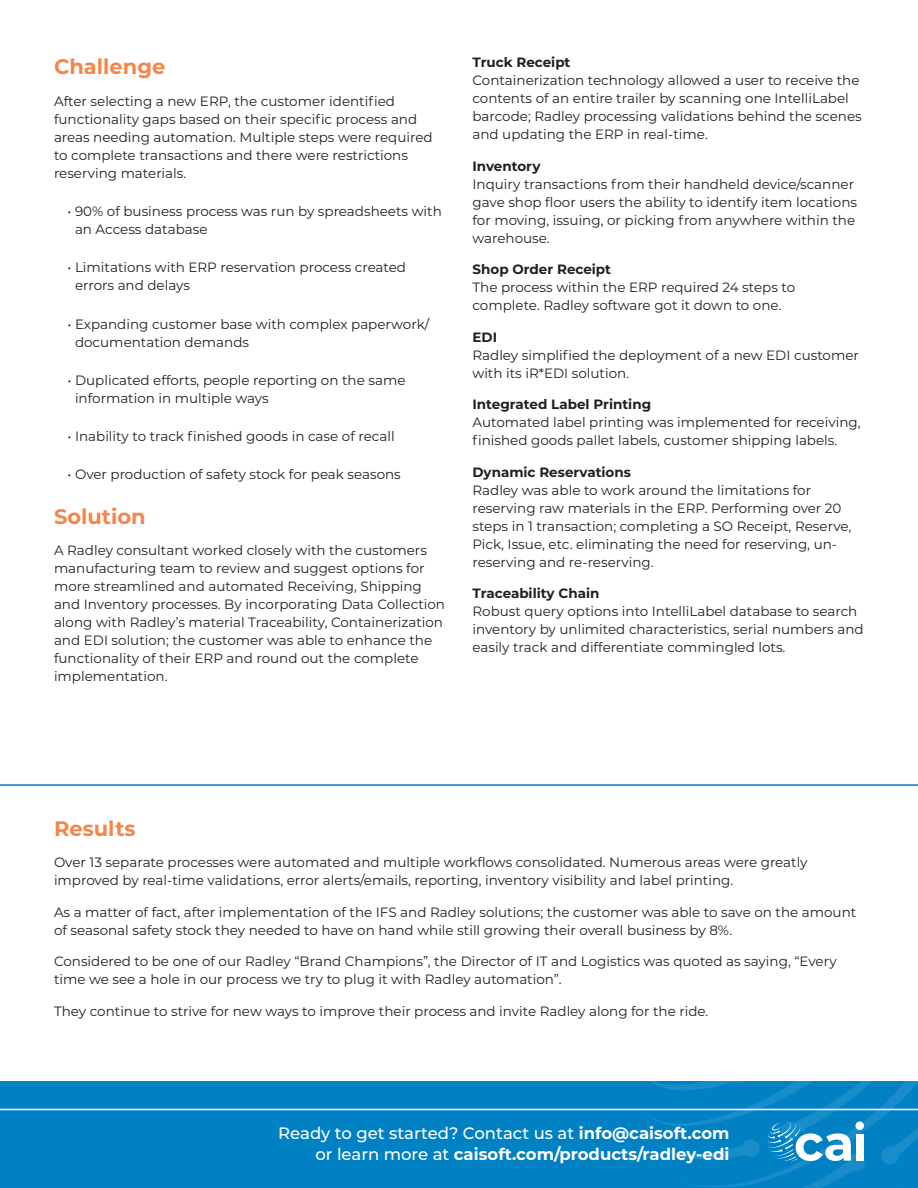
<style>
.page{position:relative;width:918px;height:1188px;background:#fff}
.page>*{position:absolute;margin:0;border:0;box-sizing:border-box;transform-origin:0 0}
.Headers_-_Orange{font:700 21px "Montserrat";color:#f58649}
.Headers_-_Orange-2{font:700 16.5px/20.7px "Montserrat";color:#fff;text-align:right}
.Body_Copy_-_Black{font:13.5px/18px "Montserrat";color:#231f20}
.Body_Copy_-_Black-2{font:700 13.5px "Montserrat";color:#231f20}
.s1{font-weight:500}
</style>
<div class="page">
<div style="left:0;top:1081px;width:918px;height:107px;background:#0081c4"></div>
<svg style="left:637px;top:1081px;width:281px;height:107px"></svg>
<div style="left:856px;top:1134px;width:8px;height:27px;background:#fff"></div>
<div style="left:855px;top:1121px;width:9px;height:9px;background:#fff;border-radius:50%"></div>
<hr style="left:0;top:1109px;width:918px;height:1px;background:#fff">
<hr style="left:0;top:784px;width:918px;height:2px;background:#0081c4">
<p class="Headers_-_Orange" style="left:54px;top:52px;width:113px">Challenge</p>
<p class="Body_Copy_-_Black" style="left:54px;top:92px;width:380px">After selecting a new ERP, the customer identified functionality gaps based on their specific process and areas needing automation. Multiple steps were required to complete transactions and there were restrictions reserving materials.</p>
<p class="Body_Copy_-_Black" style="left:75px;top:202px;width:368px;text-indent:-8px">• 90% of business process was run by spreadsheets with an Access database</p>
<p class="Body_Copy_-_Black" style="left:75px;top:258px;width:333px;text-indent:-8px">• Limitations with ERP reservation process created errors and delays</p>
<p class="Body_Copy_-_Black" style="left:75px;top:314px;width:356px;text-indent:-8px">• Expanding customer base with complex paperwork/ documentation demands</p>
<p class="Body_Copy_-_Black" style="left:75px;top:371px;width:332px;text-indent:-8px">• Duplicated efforts, people reporting on the same information in multiple ways</p>
<p class="Body_Copy_-_Black" style="left:68px;top:427px;width:329px">• Inability to track finished goods in case of recall</p>
<p class="Body_Copy_-_Black" style="left:68px;top:465px;width:335px">• Over production of safety stock for peak seasons</p>
<p class="Headers_-_Orange" style="left:54px;top:501px;width:93px">Solution</p>
<p class="Body_Copy_-_Black" style="left:54px;top:541px;width:393px">A Radley consultant worked closely with the customers manufacturing team to review and suggest options for more streamlined and automated Receiving, Shipping and Inventory processes. By incorporating Data Collection along with Radley’s material Traceability, Containerization and EDI solution; the customer was able to enhance the functionality of their ERP and round out the complete implementation.</p>
<p class="Body_Copy_-_Black-2" style="left:472px;top:53px;width:100px">Truck Receipt</p>
<p class="Body_Copy_-_Black" style="left:472px;top:71px;width:391px">Containerization technology allowed a user to receive the contents of an entire trailer by scanning one IntelliLabel barcode; Radley processing validations behind the scenes and updating the ERP in real-time.</p>
<p class="Body_Copy_-_Black-2" style="left:472px;top:156px;width:69px">Inventory</p>
<p class="Body_Copy_-_Black" style="left:472px;top:174px;width:386px">Inquiry transactions from their handheld device/scanner gave shop floor users the ability to identify item locations for moving, issuing, or picking from anywhere within the warehouse.</p>
<p class="Body_Copy_-_Black-2" style="left:472px;top:260px;width:140px">Shop Order Receipt</p>
<p class="Body_Copy_-_Black" style="left:472px;top:278px;width:324px">The process within the ERP required 24 steps to complete. Radley software got it down to one.</p>
<p class="Body_Copy_-_Black-2" style="left:472px;top:327px;width:26px">EDI</p>
<p class="Body_Copy_-_Black" style="left:472px;top:345px;width:388px">Radley simplified the deployment of a new EDI customer with its iR*EDI solution.</p>
<p class="Body_Copy_-_Black-2" style="left:472px;top:395px;width:180px">Integrated Label Printing</p>
<p class="Body_Copy_-_Black" style="left:472px;top:413px;width:390px">Automated label printing was implemented for receiving, finished goods pallet labels, customer shipping labels.</p>
<p class="Body_Copy_-_Black-2" style="left:472px;top:462px;width:160px">Dynamic Reservations</p>
<p class="Body_Copy_-_Black" style="left:472px;top:480px;width:380px">Radley was able to work around the limitations for reserving raw materials in the ERP. Performing over 20 steps in 1 transaction; completing a SO Receipt, Reserve, Pick, Issue, etc. eliminating the need for reserving, un&shy;reserving and re-reserving.</p>
<p class="Body_Copy_-_Black-2" style="left:472px;top:584px;width:128px">Traceability Chain</p>
<p class="Body_Copy_-_Black" style="left:472px;top:602px;width:393px">Robust query options into IntelliLabel database to search inventory by unlimited characteristics, serial numbers and easily track and differentiate commingled lots.</p>
<p class="Headers_-_Orange" style="left:54px;top:813px;width:83px">Results</p>
<p class="Body_Copy_-_Black" style="left:54px;top:853px;width:755px">Over 13 separate processes were automated and multiple workflows consolidated. Numerous areas were greatly improved by real-time validations, error alerts/emails, reporting, inventory visibility and label printing.</p>
<p class="Body_Copy_-_Black" style="left:54px;top:902px;width:804px">As a matter of fact, after implementation of the IFS and Radley solutions; the customer was able to save on the amount of seasonal safety stock they needed to have on hand while still growing their overall business by 8%.</p>
<p class="Body_Copy_-_Black" style="left:54px;top:952px;width:784px">Considered to be one of our Radley “Brand Champions”, the Director of IT and Logistics was quoted as saying, “Every time we see a hole in our process we try to plug it with Radley automation”.</p>
<p class="Body_Copy_-_Black" style="left:54px;top:1001px;width:656px">They continue to strive for new ways to improve their process and invite Radley along for the ride.</p>
<p class="Headers_-_Orange-2" style="left:278px;top:1122px;width:453px"><span class="s1">Ready to get started? Contact us at</span> info@caisoft.com <span class="s1">or learn more at</span> caisoft.com/products/radley-edi</p>
</div>
